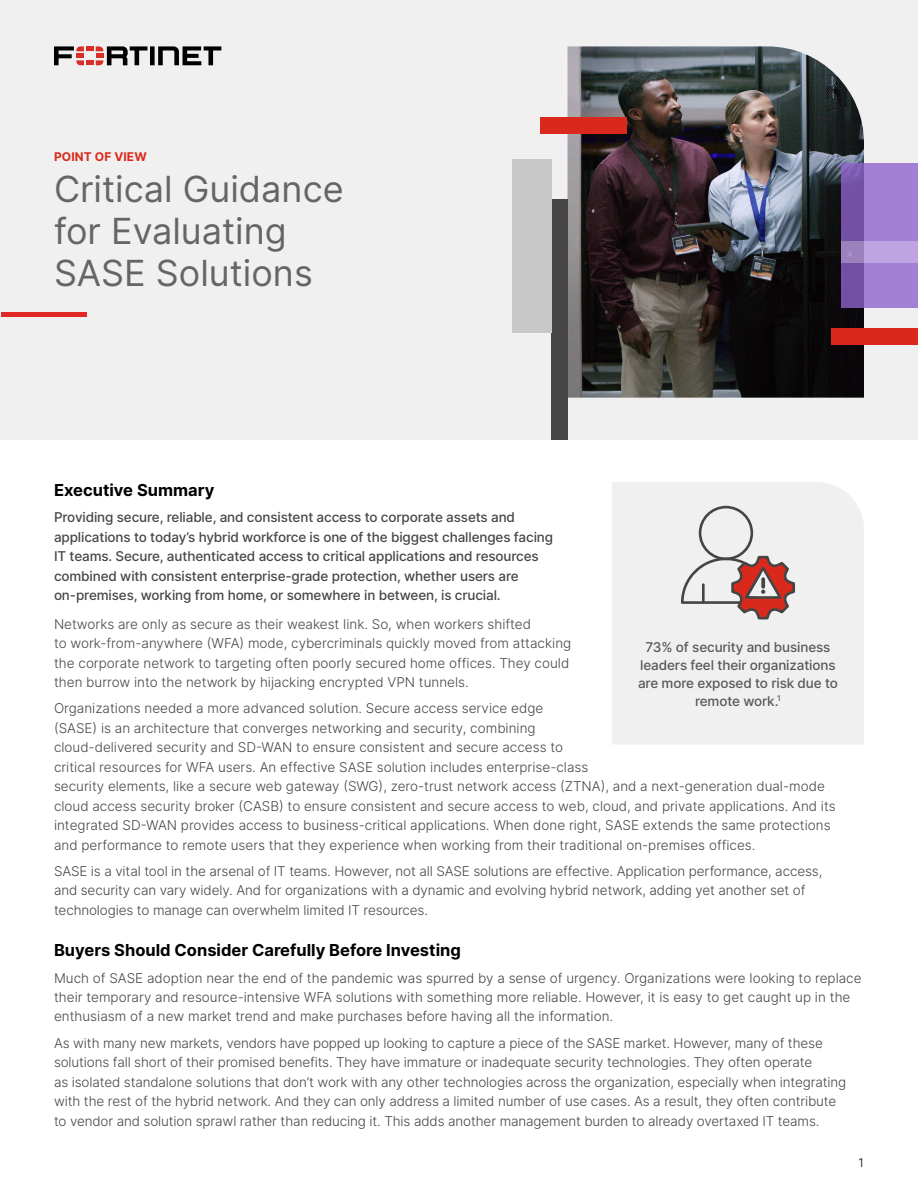
<style>
.page{position:relative;width:918px;height:1188px;background:#fff}
.page>*{position:absolute;margin:0;border:0;box-sizing:border-box;transform-origin:0 0}
.t1{font:36px/42px "Inter";color:#656565}
.t2{font:700 16.5px "Inter";color:#000}
.t3{font:300 13.5px/19.5px "Inter";color:#464646}
.t4{font:500 13.5px/19.5px "Inter";letter-spacing:-.01em;color:#464646}
.t5{font:500 13.5px/18px "Inter";letter-spacing:-.01em;color:#585858;text-align:center}
.t6{font:700 12px "Inter";letter-spacing:.01em;color:#da291c}
.t7{font:300 12px "Inter";color:#000}
</style>
<div class="page">
<div style="left:0;top:0;width:918px;height:440px;background:#f0f0f0"></div>
<svg style="left:54px;top:46px;width:167px;height:19px"></svg>
<div style="left:1px;top:312px;width:86px;height:5px;background:#e12827"></div>
<img style="left:568px;top:46px;width:296px;height:352px">
<div style="left:831px;top:329px;width:87px;height:16px;background:#da291c"></div>
<div style="left:540px;top:118px;width:87px;height:16px;background:#da291c"></div>
<svg style="left:841px;top:163px;width:77px;height:144px;background:#9672c6"></svg>
<div style="left:551px;top:199px;width:17px;height:241px;background:#464646"></div>
<svg style="left:841px;top:242px;width:77px;height:21px;background:#b399d5"></svg>
<div style="left:512px;top:159px;width:39px;height:173px;background:#c8c8c8"></div>
<div style="left:612px;top:482px;width:252px;height:262px;background:#f0f0f0"></div>
<svg style="left:681px;top:506px;width:116px;height:115px"></svg>
<svg style="left:761px;top:577px;width:4px;height:12px"></svg>
<p class="t6" style="left:54px;top:148px;width:94px">POINT OF VIEW</p>
<h1 class="t1" style="left:54px;top:167px;width:291px">Critical Guidance for Evaluating<br>SASE Solutions</h1>
<p class="t2" style="left:54px;top:478px;width:162px">Executive Summary</p>
<p class="t4" style="left:54px;top:507px;width:501px">Providing secure, reliable, and consistent access to corporate assets and applications to today’s hybrid workforce is one of the biggest challenges facing IT teams. Secure, authenticated access to critical applications and resources combined with consistent enterprise-grade protection, whether users are on-premises, working from home, or somewhere in between, is crucial.</p>
<p class="t3" style="left:54px;top:614px;width:519px">Networks are only as secure as their weakest link. So, when workers shifted<br>to work-from-anywhere (WFA) mode, cybercriminals quickly moved from attacking the corporate network to targeting often poorly secured home offices. They could then burrow into the network by hijacking encrypted VPN tunnels.</p>
<p class="t3" style="left:54px;top:699px;width:511px">Organizations needed a more advanced solution. Secure access service edge (SASE) is an architecture that converges networking and security, combining cloud-delivered security and SD-WAN to ensure consistent and secure access to</p>
<p class="t5" style="left:638px;top:637px;width:201px">73% of security and business leaders feel their organizations are more exposed to risk due to remote work.<sup>1</sup></p>
<p class="t3" style="left:54px;top:757px;width:783px">critical resources for WFA users. An effective SASE solution includes enterprise-class<br>security elements, like a secure web gateway (SWG), zero-trust network access (ZTNA), and a next-generation dual-mode cloud access security broker (CASB) to ensure consistent and secure access to web, cloud, and private applications. And its integrated SD-WAN provides access to business-critical applications. When done right, SASE extends the same protections and performance to remote users that they experience when working from their traditional on-premises offices.</p>
<p class="t3" style="left:54px;top:861px;width:770px">SASE is a vital tool in the arsenal of IT teams. However, not all SASE solutions are effective. Application performance, access, and security can vary widely. And for organizations with a dynamic and evolving hybrid network, adding yet another set of technologies to manage can overwhelm limited IT resources.</p>
<p class="t2" style="left:54px;top:938px;width:408px">Buyers Should Consider Carefully Before Investing</p>
<p class="t3" style="left:54px;top:968px;width:809px">Much of SASE adoption near the end of the pandemic was spurred by a sense of urgency. Organizations were looking to replace their temporary and resource-intensive WFA solutions with something more reliable. However, it is easy to get caught up in the enthusiasm of a new market trend and make purchases before having all the information.</p>
<p class="t3" style="left:54px;top:1033px;width:794px">As with many new markets, vendors have popped up looking to capture a piece of the SASE market. However, many of these solutions fall short of their promised benefits. They have immature or inadequate security technologies. They often operate<br>as isolated standalone solutions that don’t work with any other technologies across the organization, especially when integrating with the rest of the hybrid network. And they can only address a limited number of use cases. As a result, they often contribute to vendor and solution sprawl rather than reducing it. This adds another management burden to already overtaxed IT teams.</p>
<p class="t7" style="left:859px;top:1154px;width:7px">1</p>
</div>
